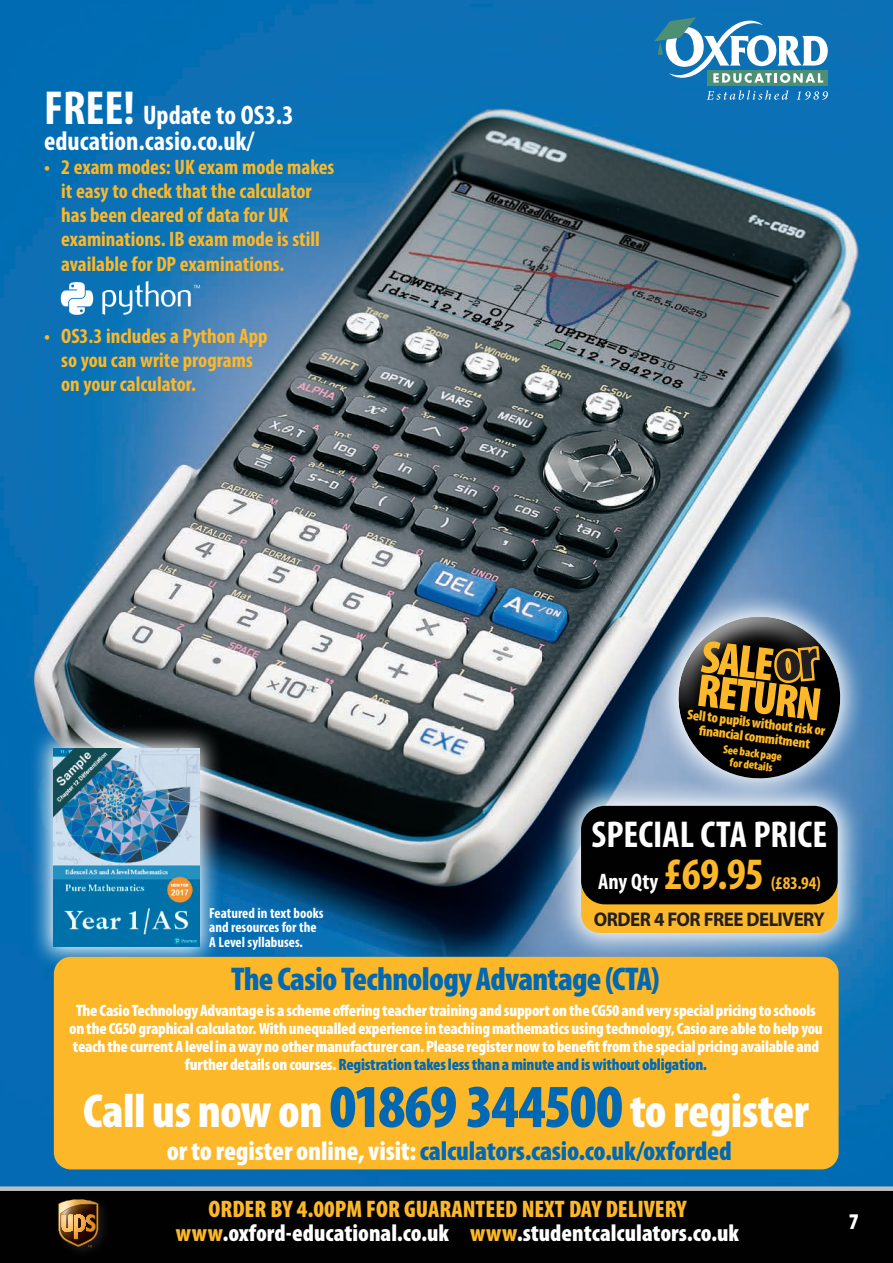
<style>
.page{position:relative;width:893px;height:1263px;background:#fff}
.page>*{position:absolute;margin:0;border:0;box-sizing:border-box;transform-origin:0 0}
.t1{font:900 condensed 48px "Myriad Pro";letter-spacing:-.01em;color:#fff}
.t2{font:900 condensed 47.1px/33.8px "Myriad Pro";color:#fcb828}
.t3{font:700 condensed 37.5px "Myriad Pro";color:#fff}
.t4{font:900 condensed 33px "Myriad Pro";letter-spacing:-.02em;color:#0168b3}
.t5{font:900 condensed 27px "Myriad Pro";letter-spacing:-.005em;color:#0168b3}
.t6{font:700 condensed 27px/27px "Myriad Pro";color:#fff}
.t7{font:900 condensed 24px/24px "Myriad Pro";color:#fff}
.t8{font:700 condensed 22.5px "Myriad Pro";color:#fff}
.t9{font:900 condensed 22.5px "Myriad Pro";color:#fff}
.t10{font:700 condensed 21px/24px "Myriad Pro";color:#fcb828}
.t11{font:700 19.8px "Myriad Pro";letter-spacing:-.03em;color:#231f20;scale:.95 1}
.t12{font:700 condensed 18px "Myriad Pro";color:#fcb828}
.t13{font:900 condensed 16.5px/18px "Myriad Pro";letter-spacing:-.01em;color:#fff;text-align:center}
.t14{font:700 condensed 14.7px/14.7px "Myriad Pro";color:#fff}
.t15{font:900 condensed 14.4px/14.4px "Myriad Pro";color:#fcb828;text-align:center}
.t16{font:900 condensed 12px/12px "Myriad Pro";color:#fcb828;text-align:center}
.s1{font-size:48px}
.s2{font-size:45px;color:#fcb828}
.s3{color:#0168b3}
.s4{font-size:61.5px;color:#0168b3}
.s5{color:#fff}
.s6{color:#fcb828}
</style>
<div class="page">
<img style="left:0;top:0;width:893px;height:1186px">
<svg style="left:30px;top:725px;width:193px;height:246px"></svg>
<img style="left:54px;top:749px;width:145px;height:198px">
<svg style="left:639px;top:577px;width:241px;height:241px"></svg>
<svg style="left:552px;top:776px;width:315px;height:186px"></svg>
<div style="left:581px;top:863px;width:257px;height:70px;background:#fcb828;border-radius:19px"></div>
<div style="left:581px;top:806px;width:257px;height:98px;background:#010101;border-radius:24px"></div>
<div style="left:0;top:1187px;width:893px;height:76px;background:#010101"></div>
<div style="left:0;top:1186px;width:893px;height:5px;background:#bcbdc0"></div>
<div style="left:54px;top:1195px;width:57px;height:64px;background:#231f20;opacity:.75"></div>
<svg style="left:54px;top:1195px;width:45px;height:52px"></svg>
<div style="left:54px;top:957px;width:785px;height:212px;background:#fcb828;border-radius:17px"></div>
<div style="left:707px;top:70px;width:121px;height:16px;background:#4c8f75"></div>
<svg style="left:654px;top:17px;width:174px;height:66px"></svg>
<svg style="left:707px;top:90px;width:81px;height:10px"></svg>
<svg style="left:797px;top:91px;width:31px;height:9px"></svg>
<img style="left:44px;top:281px;width:162px;height:37px">
<svg style="left:668px;top:606px;width:184px;height:184px"></svg>
<h3 class="t6" style="left:44px;top:100px;width:251px"><span class="s1">FREE!</span> Update to OS3.3 education.casio.co.uk/</h3>
<p class="t10" style="left:61px;top:155px;width:275px;text-indent:-17px">• 2 exam modes: UK exam mode makes it easy to check that the calculator has been cleared of data for UK examinations. IB exam mode is still available for DP examinations.</p>
<p class="t10" style="left:61px;top:323px;width:208px;text-indent:-17px">• OS3.3 includes a Python App so you can write programs on your calculator.</p>
<h2 class="t2" style="left:703px;top:640px;width:126px;rotate:7deg">SALE<br>RETURN</h2>
<p class="t15" style="left:688px;top:707px;width:140px;rotate:7deg">Sell to pupils without risk or fi nancial commitment</p>
<p class="t16" style="left:724px;top:743px;width:61px;rotate:7deg">See back page for details</p>
<p class="t14" style="left:209px;top:905px;width:116px">Featured in text books and resources for the<br>A Level syllabuses.</p>
<h3 class="t3" style="left:592px;top:811px;width:237px">SPECIAL CTA PRICE</h3>
<h3 class="t8" style="left:598px;top:867px;width:167px">Any Qty <span class="s2">£69.95</span></h3>
<p class="t12" style="left:771px;top:871px;width:51px">(£83.94)</p>
<p class="t11" style="left:594px;top:907px;width:245px">ORDER 4 FOR FREE DELIVERY</p>
<h3 class="t4" style="left:231px;top:961px;width:430px">The Casio Technology Advantage (CTA)</h3>
<p class="t13" style="left:69px;top:1002px;width:755px">The Casio Technology Advantage is a scheme offering teacher training and support on the CG50 and very special pricing to schools on the CG50 graphical calculator. With unequalled experience in teaching mathematics using technology, Casio are able to help you teach the current A level in a way no other manufacturer can. Please register now to benefit from the special pricing available and further details on courses. <span class="s3">Registration takes less than a minute and is without obligation.</span></p>
<h1 class="t1" style="left:83px;top:1084px;width:727px">Call us now on <span class="s4">01869 344500</span> to register</h1>
<h3 class="t5" style="left:167px;top:1136px;width:566px"><span class="s5">or to register online, visit:</span> calculators.casio.co.uk/oxforded</h3>
<h3 class="t7" style="left:176px;top:1198px;width:565px;text-indent:33px"><span class="s6">ORDER BY 4.00PM FOR GUARANTEED NEXT DAY DELIVERY www</span>.oxford-educational.co.uk <span class="s6">www</span>.studentcalculators.co.uk</h3>
<h3 class="t9" style="left:849px;top:1209px;width:11px">7</h3>
</div>
